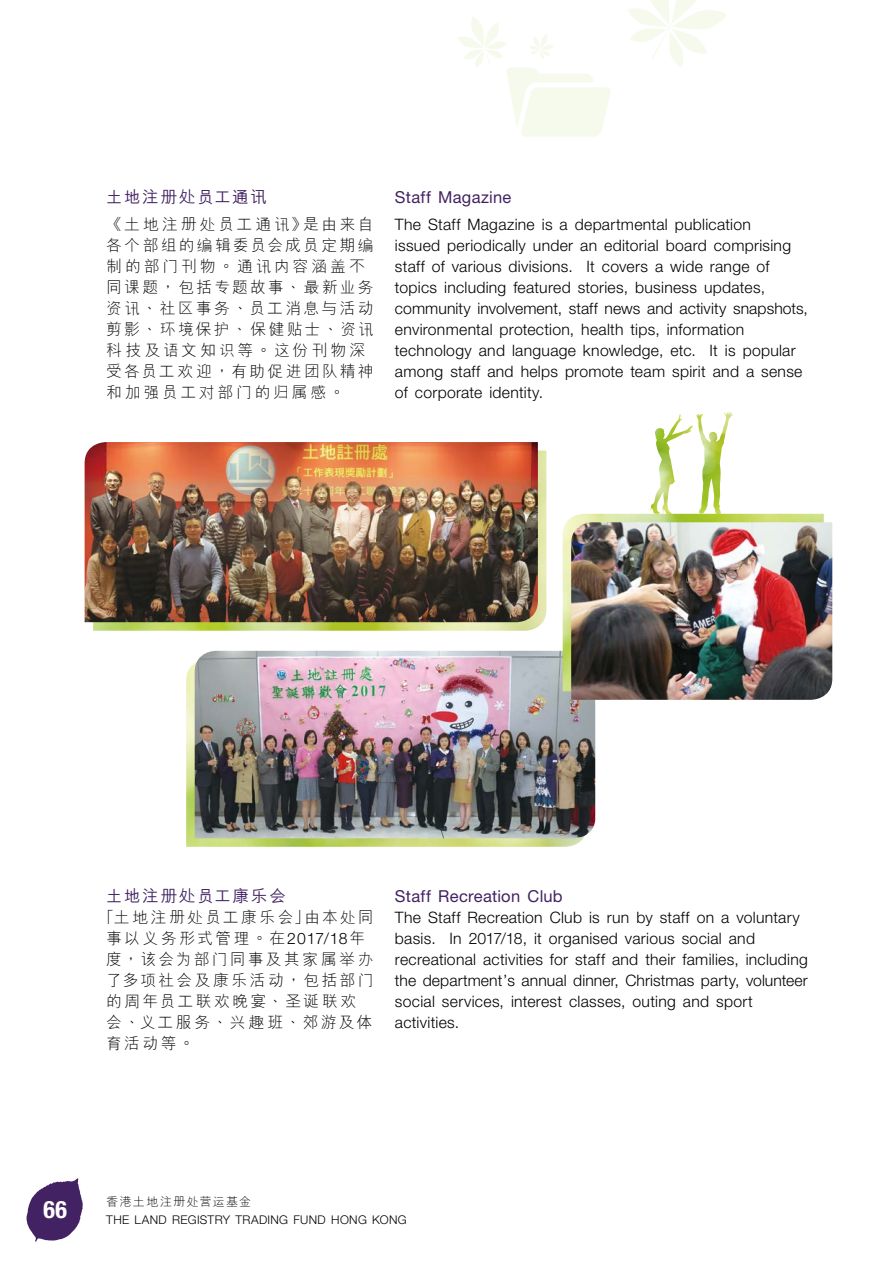
<style>
.page{position:relative;width:893px;height:1263px;background:#fff}
.page>*{position:absolute;margin:0;border:0;box-sizing:border-box;transform-origin:0 0}
.t1{font:700 condensed 24px "Helvetica Neue LT Std";color:#fff}
.t2{font:16.5px "Helvetica Neue LT Std";letter-spacing:.015em;color:#422262}
.t3{font:500 16.5px "M Hei PRC";letter-spacing:.095em;color:#422262}
.t4{font:300 15.75px/21px "Helvetica Neue LT Std";letter-spacing:.015em;color:#000}
.t5{font:300 15.75px/21px "M Hei PRC";letter-spacing:.16em;color:#000}
.t6{font:300 12px "Helvetica Neue LT Std";letter-spacing:.03em;color:#000}
.t7{font:300 12px "M Hei PRC";letter-spacing:.11em;color:#000}
.s1{font-family:"M Hei HK"}
.s2{font-family:"Helvetica Neue LT Std"}
</style>
<div class="page">
<svg style="left:458px;top:17px;width:153px;height:120px"></svg>
<svg style="left:628px;top:0;width:99px;height:67px"></svg>
<img style="left:93px;top:451px;width:453px;height:180px">
<img style="left:85px;top:442px;width:453px;height:180px">
<img style="left:186px;top:663px;width:397px;height:184px">
<img style="left:195px;top:651px;width:400px;height:187px">
<svg style="left:693px;top:411px;width:40px;height:103px"></svg>
<img style="left:650px;top:414px;width:43px;height:100px">
<img style="left:563px;top:514px;width:261px;height:177px">
<img style="left:571px;top:522px;width:261px;height:178px">
<svg style="left:27px;top:1178px;width:56px;height:64px"></svg>
<p class="t3" style="left:106px;top:188px;width:162px">土地注册处员工通讯</p>
<p class="t5" style="left:106px;top:214px;width:269px"><span class="s1">《</span>土地注册处员工通讯<span class="s1">》</span>是由来自各个部组的编辑委员会成员定期编制的部门刊物<span class="s1">。</span>通讯内容涵盖不同课题<span class="s1">，</span>包括专题故事<span class="s1">、</span>最新业务资讯<span class="s1">、</span>社区事务<span class="s1">、</span>员工消息与活动剪影<span class="s1">、</span>环境保护<span class="s1">、</span>保健贴士<span class="s1">、</span>资讯科技及语文知识等<span class="s1">。</span>这份刊物深受各员工欢迎<span class="s1">，</span>有助促进团队精神和加强员工对部门的归属感<span class="s1">。</span></p>
<p class="t2" style="left:395px;top:187px;width:118px">Staff Magazine</p>
<p class="t4" style="left:395px;top:214px;width:414px">The Staff Magazine is a departmental publication<br>issued periodically under an editorial board comprising staff of various divisions. It covers a wide range of topics including featured stories, business updates, community involvement, staff news and activity snapshots, environmental protection, health tips, information technology and language knowledge, etc. It is popular among staff and helps promote team spirit and a sense of corporate identity.</p>
<p class="t3" style="left:106px;top:887px;width:181px">土地注册处员工康乐会</p>
<p class="t5" style="left:106px;top:907px;width:269px;text-indent:-8px"><span class="s1">「</span>土地注册处员工康乐会<span class="s1">」</span>由本处同事以义务形式管理<span class="s1">。</span>在<span class="s2">2017/18</span>年度<span class="s1">，</span>该会为部门同事及其家属举办了多项社会及康乐活动<span class="s1">，</span>包括部门的周年员工联欢晚宴<span class="s1">、</span>圣诞联欢会<span class="s1">、</span>义工服务<span class="s1">、</span>兴趣班<span class="s1">、</span>郊游及体育活动等<span class="s1">。</span></p>
<p class="t2" style="left:395px;top:886px;width:169px">Staff Recreation Club</p>
<p class="t4" style="left:395px;top:907px;width:414px">The Staff Recreation Club is run by staff on a voluntary basis. In 2017/18, it organised various social and recreational activities for staff and their families, including the department’s annual dinner, Christmas party, volunteer social services, interest classes, outing and sport activities.</p>
<h1 class="t1" style="left:43px;top:1194px;width:25px">66</h1>
<p class="t7" style="left:106px;top:1195px;width:146px">香港土地注册处营运基金</p>
<p class="t6" style="left:106px;top:1212px;width:302px">THE LAND REGISTRY TRADING FUND HONG KONG</p>
</div>
